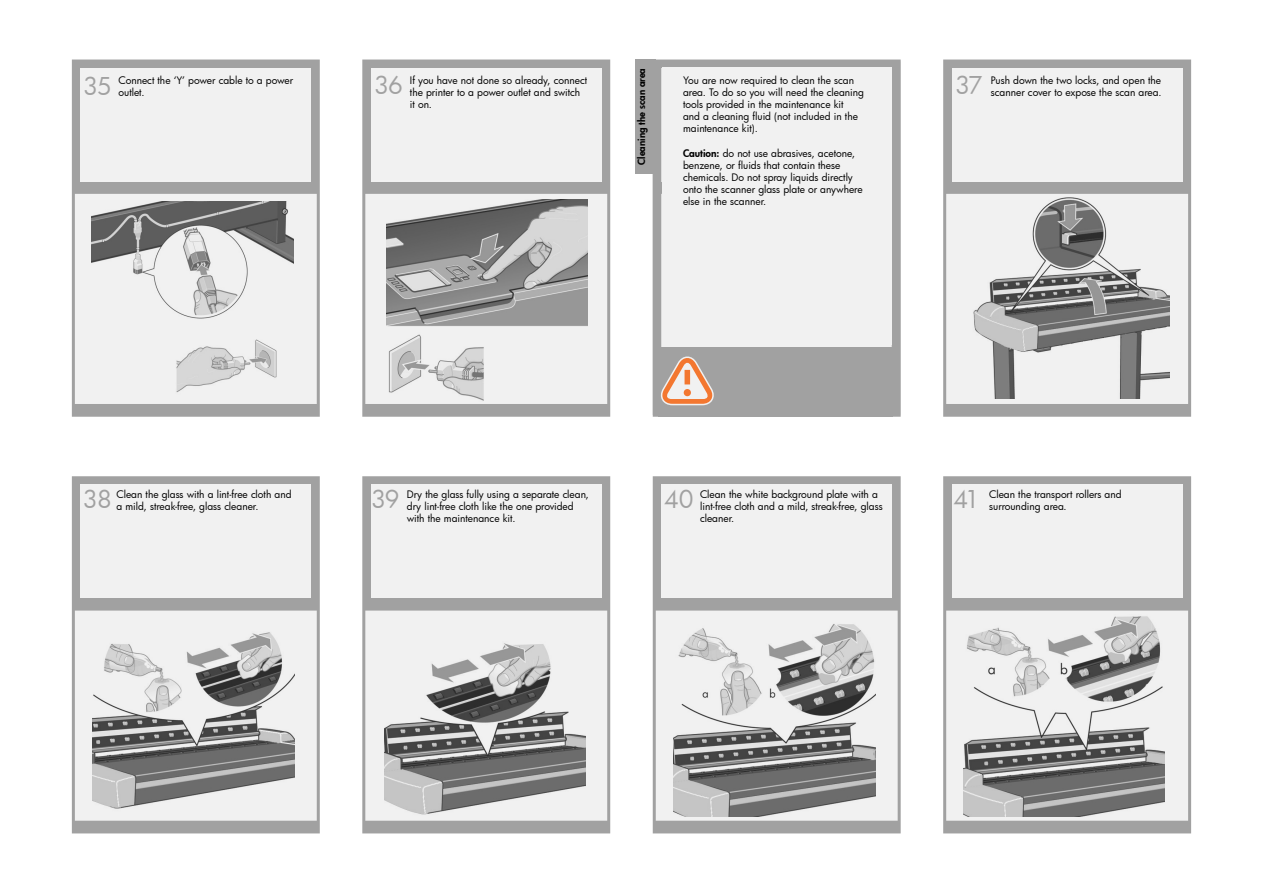
<style>
.page{position:relative;width:1263px;height:893px;background:#fff}
.page>*{position:absolute;margin:0;border:0;box-sizing:border-box;transform-origin:0 0}
.t1{font:24px "Futura Bk";letter-spacing:-.035em;color:#a1a1a1}
.t2{font:10.2px/12.1px "Futura Bk";color:#000}
.t3{font:9.75px "Futura Hv";color:#000}
.s1{font-family:"Futura Hv"}
</style>
<div class="page">
<div style="left:73px;top:61px;width:245px;height:354px;background:#a1a1a1"></div>
<div style="left:73px;top:194px;width:245px;height:210px;background:#f1f1f1"></div>
<div style="left:72px;top:60px;width:248px;height:357px;border:3px solid #a1a1a1"></div>
<div style="left:80px;top:68px;width:231px;height:113px;background:#f1f1f1"></div>
<div style="left:364px;top:61px;width:245px;height:354px;background:#a1a1a1"></div>
<div style="left:364px;top:194px;width:245px;height:210px;background:#f1f1f1"></div>
<div style="left:362px;top:60px;width:248px;height:357px;border:3px solid #a1a1a1"></div>
<div style="left:371px;top:68px;width:231px;height:113px;background:#f1f1f1"></div>
<div style="left:945px;top:61px;width:244px;height:354px;background:#a1a1a1"></div>
<div style="left:945px;top:194px;width:244px;height:210px;background:#f1f1f1"></div>
<div style="left:943px;top:60px;width:248px;height:357px;border:3px solid #a1a1a1"></div>
<div style="left:952px;top:68px;width:230px;height:113px;background:#f1f1f1"></div>
<div style="left:73px;top:478px;width:245px;height:354px;background:#a1a1a1"></div>
<div style="left:73px;top:611px;width:245px;height:210px;background:#f1f1f1"></div>
<div style="left:72px;top:476px;width:248px;height:357px;border:3px solid #a1a1a1"></div>
<div style="left:80px;top:485px;width:231px;height:113px;background:#f1f1f1"></div>
<div style="left:364px;top:478px;width:245px;height:354px;background:#a1a1a1"></div>
<div style="left:364px;top:611px;width:245px;height:210px;background:#f1f1f1"></div>
<div style="left:362px;top:476px;width:248px;height:357px;border:3px solid #a1a1a1"></div>
<div style="left:371px;top:485px;width:231px;height:113px;background:#f1f1f1"></div>
<div style="left:654px;top:478px;width:245px;height:354px;background:#a1a1a1"></div>
<div style="left:654px;top:611px;width:245px;height:210px;background:#f1f1f1"></div>
<div style="left:653px;top:476px;width:248px;height:357px;border:3px solid #a1a1a1"></div>
<div style="left:661px;top:485px;width:231px;height:113px;background:#f1f1f1"></div>
<div style="left:945px;top:478px;width:244px;height:354px;background:#a1a1a1"></div>
<div style="left:945px;top:611px;width:244px;height:210px;background:#f1f1f1"></div>
<div style="left:943px;top:476px;width:248px;height:357px;border:3px solid #a1a1a1"></div>
<div style="left:952px;top:485px;width:230px;height:113px;background:#f1f1f1"></div>
<img style="left:386px;top:200px;width:202px;height:201px">
<img style="left:973px;top:197px;width:196px;height:202px">
<img style="left:93px;top:632px;width:201px;height:177px">
<img style="left:384px;top:643px;width:202px;height:172px">
<img style="left:673px;top:624px;width:202px;height:192px">
<img style="left:963px;top:616px;width:202px;height:200px">
<img style="left:92px;top:201px;width:201px;height:191px">
<div style="left:653px;top:61px;width:8px;height:354px;border:3px solid #a1a1a1"></div>
<div style="left:892px;top:61px;width:8px;height:354px;border:3px solid #a1a1a1"></div>
<div style="left:635px;top:60px;width:21px;height:114px;background:#a1a1a1"></div>
<div style="left:684px;top:337px;width:158px;height:10px;background:#f1f1f1"></div>
<div style="left:659px;top:347px;width:234px;height:70px;background:#a1a1a1"></div>
<svg style="left:661px;top:356px;width:53px;height:50px"></svg>
<div style="left:662px;top:67px;width:229px;height:277px;background:#f1f1f1"></div>
<p class="t2" style="left:119px;top:74px;width:176px">Connect the ‘Y’ power cable to a power</p>
<h1 class="t1" style="left:83px;top:69px;width:30px">35</h1>
<p class="t2" style="left:119px;top:86px;width:27px">outlet.</p>
<p class="t3" style="left:635px;top:165px;width:98px;rotate:-90deg">Cleaning the scan area</p>
<p class="t2" style="left:410px;top:74px;width:179px">If you have not done so already, connect the printer to a power outlet and switch it on.</p>
<h1 class="t1" style="left:374px;top:69px;width:30px">36</h1>
<p class="t2" style="left:991px;top:74px;width:172px">Push down the two locks, and open the</p>
<p class="t2" style="left:683px;top:74px;width:183px">You are now required to clean the scan area. To do so you will need the cleaning tools provided in the maintenance kit<br>and a cleaning fluid (not included in the maintenance kit).</p>
<p class="t2" style="left:683px;top:147px;width:181px"><span class="s1">Caution:</span> do not use abrasives, acetone, benzene, or fluids that contain these chemicals. Do not spray liquids directly onto the scanner glass plate or anywhere else in the scanner.</p>
<h1 class="t1" style="left:955px;top:69px;width:29px">37</h1>
<p class="t2" style="left:991px;top:86px;width:172px">scanner cover to expose the scan area.</p>
<p class="t2" style="left:117px;top:488px;width:176px">Clean the glass with a lint-free cloth and a mild, streak-free, glass cleaner.</p>
<h1 class="t1" style="left:83px;top:483px;width:30px">38</h1>
<p class="t2" style="left:407px;top:488px;width:184px">Dry the glass fully using a separate clean, dry lint-free cloth like the one provided with the maintenance kit.</p>
<h1 class="t1" style="left:371px;top:483px;width:30px">39</h1>
<p class="t2" style="left:700px;top:488px;width:184px">Clean the white background plate with a lint-free cloth and a mild, streak-free, glass cleaner.</p>
<h1 class="t1" style="left:664px;top:483px;width:31px">40</h1>
<p class="t2" style="left:989px;top:488px;width:134px">Clean the transport rollers and</p>
<h1 class="t1" style="left:953px;top:483px;width:28px">41</h1>
<p class="t2" style="left:989px;top:500px;width:79px">surrounding area.</p>
</div>
